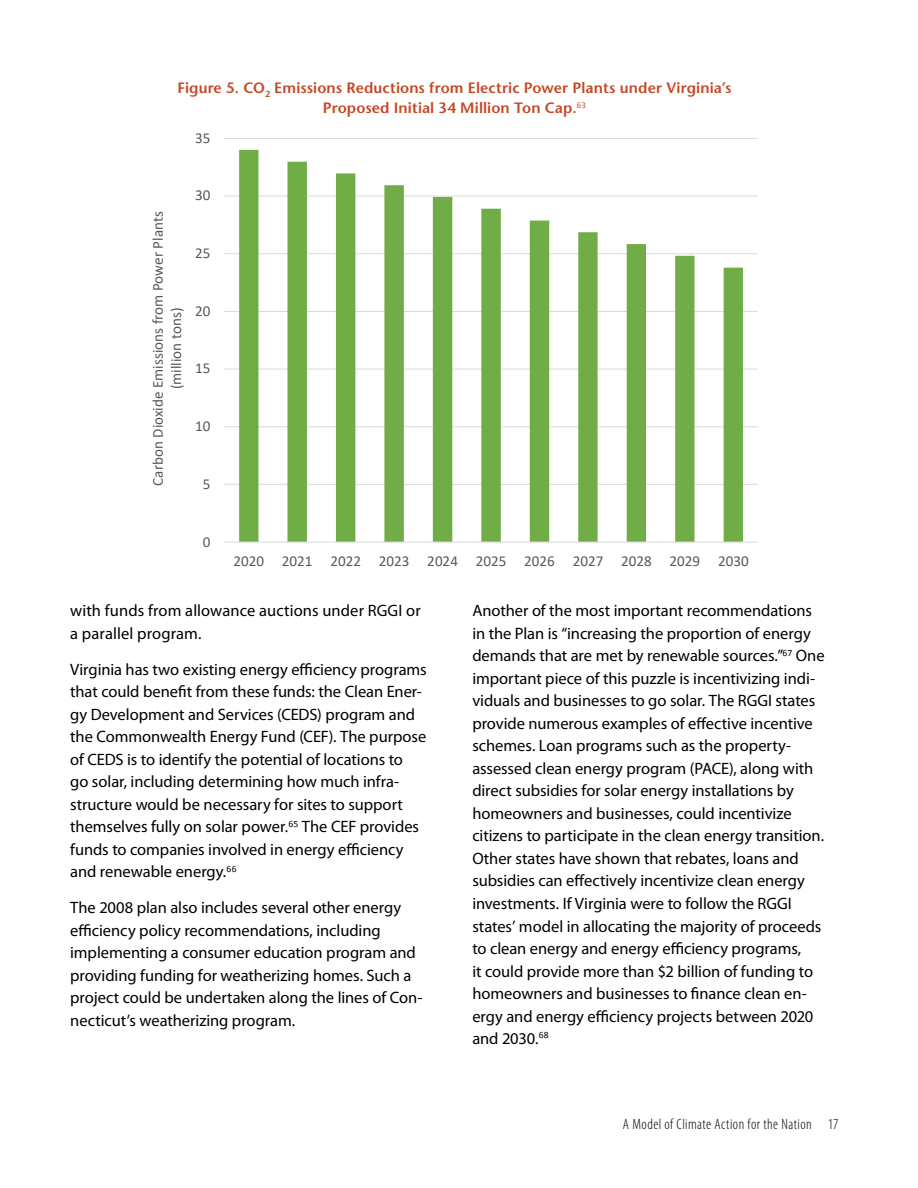
<style>
.page{position:relative;width:918px;height:1188px;background:#fff}
.page>*{position:absolute;margin:0;border:0;box-sizing:border-box;transform-origin:0 0}
.t1{font:16.5px/22.5px "Myriad Pro";letter-spacing:-.005em;color:#000}
.t2{font:15.15px/18.6px "Calibri";letter-spacing:.005em;color:#595959;text-align:center}
.t3{font:600 15px/19.5px "Stone Sans";letter-spacing:.01em;color:#c54a26;text-align:center}
.t4{font:300 condensed 15px "Myriad Pro";letter-spacing:.03em;color:#000}
</style>
<div class="page">
<hr style="left:225px;top:484px;width:533px;height:1px;background:#d9d9d9">
<hr style="left:225px;top:426px;width:533px;height:1px;background:#d9d9d9">
<hr style="left:225px;top:369px;width:533px;height:1px;background:#d9d9d9">
<hr style="left:225px;top:311px;width:533px;height:1px;background:#d9d9d9">
<hr style="left:225px;top:253px;width:533px;height:1px;background:#d9d9d9">
<hr style="left:225px;top:196px;width:533px;height:1px;background:#d9d9d9">
<hr style="left:225px;top:138px;width:533px;height:1px;background:#d9d9d9">
<svg style="left:239px;top:150px;width:504px;height:392px"></svg>
<hr style="left:225px;top:542px;width:533px;height:1px;background:#d9d9d9">
<p class="t3" style="left:177px;top:78px;width:555px">Figure 5. CO<sub>2</sub> Emissions Reductions from Electric Power Plants under Virginia’s<br>Proposed Initial 34 Million Ton Cap.<sup>63</sup></p>
<p class="t2" style="left:195px;top:128px;width:17px">35</p>
<p class="t2" style="left:148px;top:486px;width:276px;rotate:-90deg">Carbon Dioxide Emissions from Power Plants (million tons)</p>
<p class="t2" style="left:195px;top:186px;width:17px">30</p>
<p class="t2" style="left:195px;top:243px;width:17px">25</p>
<p class="t2" style="left:195px;top:301px;width:17px">20</p>
<p class="t2" style="left:195px;top:359px;width:17px">15</p>
<p class="t2" style="left:195px;top:416px;width:17px">10</p>
<p class="t2" style="left:203px;top:474px;width:9px">5</p>
<p class="t2" style="left:203px;top:532px;width:9px">0</p>
<p class="t2" style="left:233px;top:552px;width:517px">2020 2021 2022 2023 2024 2025 2026 2027 2028 2029 2030</p>
<p class="t1" style="left:70px;top:599px;width:352px">with funds from allowance auctions under RGGI or a parallel program.</p>
<p class="t1" style="left:70px;top:658px;width:358px">Virginia has two existing energy efficiency programs that could benefit from these funds: the Clean Ener&shy;gy Development and Services (CEDS) program and the Commonwealth Energy Fund (CEF). The purpose of CEDS is to identify the potential of locations to<br>go solar, including determining how much infra&shy;structure would be necessary for sites to support themselves fully on solar power.<sup>65</sup> The CEF provides funds to companies involved in energy efficiency and renewable energy.<sup>66</sup></p>
<p class="t1" style="left:70px;top:896px;width:354px">The 2008 plan also includes several other energy efficiency policy recommendations, including implementing a consumer education program and providing funding for weatherizing homes. Such a project could be undertaken along the lines of Con&shy;necticut’s weatherizing program.</p>
<p class="t1" style="left:472px;top:599px;width:354px">Another of the most important recommendations in the Plan is “increasing the proportion of energy demands that are met by renewable sources.”<sup>67</sup> One important piece of this puzzle is incentivizing indi&shy;viduals and businesses to go solar. The RGGI states provide numerous examples of effective incentive schemes. Loan programs such as the property&shy;assessed clean energy program (PACE), along with direct subsidies for solar energy installations by homeowners and businesses, could incentivize citizens to participate in the clean energy transition.<br>Other states have shown that rebates, loans and subsidies can effectively incentivize clean energy investments. If Virginia were to follow the RGGI states’ model in allocating the majority of proceeds to clean energy and energy efficiency programs,<br>it could provide more than $2 billion of funding to homeowners and businesses to finance clean en&shy;ergy and energy efficiency projects between 2020 and 2030.<sup>68</sup></p>
<p class="t4" style="left:623px;top:1116px;width:217px">A Model of Climate Action for the Nation 17</p>
</div>
